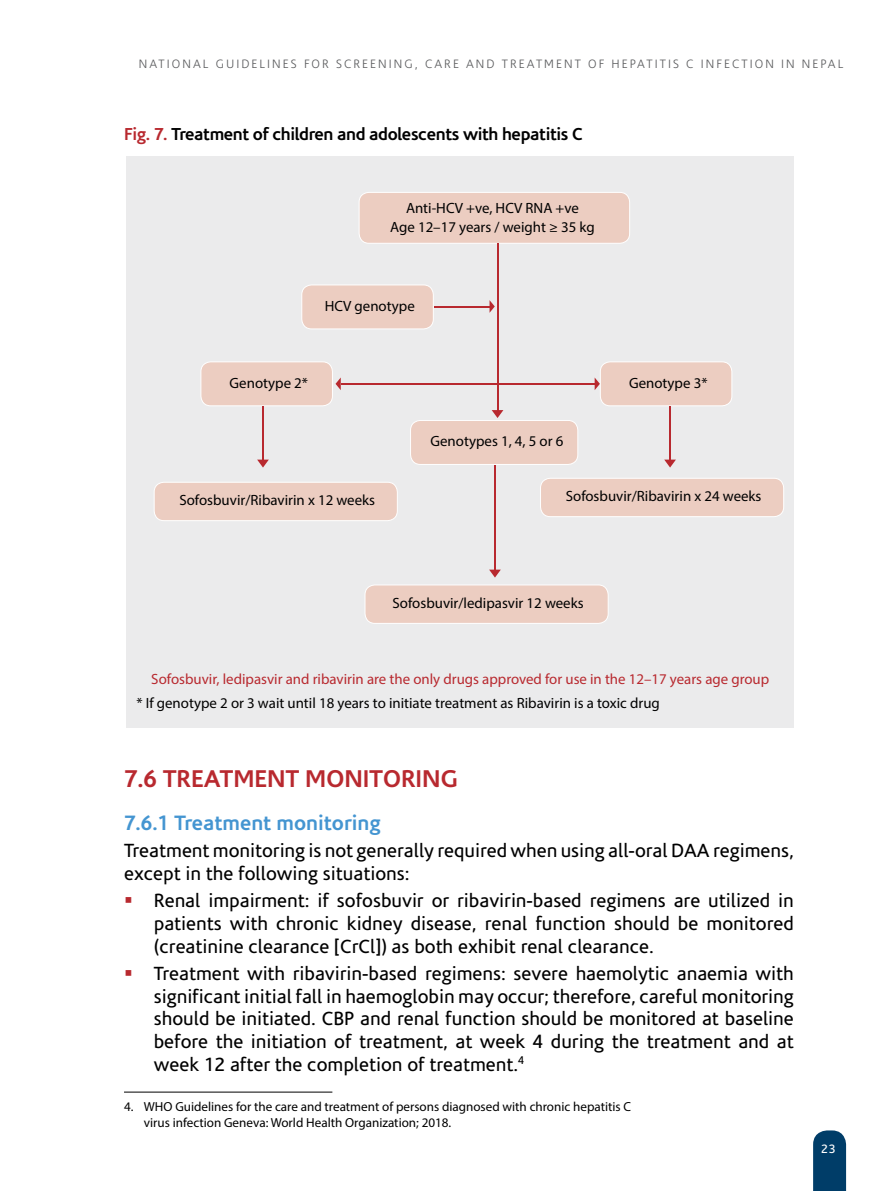
<style>
.page{position:relative;width:893px;height:1191px;background:#fff}
.page>*{position:absolute;margin:0;border:0;box-sizing:border-box;transform-origin:0 0}
.t1{font:700 24.5px "Corisande";color:#b8292f}
.t2{font:700 21px "Corisande";color:#4495d1}
.t3{font:19.25px/22.6px "Corisande";color:#000;text-align:justify}
.t4{font:700 17.5px "Corisande";letter-spacing:-.02em;color:#000}
.t5{font:14.88px/19.2px "Myriad Pro";color:#000;text-align:center}
.t6{font:14.88px "Myriad Pro";color:#b8292f}
.t7{font:13.12px/15.8px "Myriad Pro";color:#000}
.t8{font:300 12.25px "Corisande";letter-spacing:.17em;color:#58595b}
.t9{font:12.25px "Corisande";color:#fff}
.s1{color:#b8292f}
</style>
<div class="page">
<svg style="left:813px;top:1130px;width:33px;height:61px;background:#0c466f"></svg>
<div style="left:126px;top:156px;width:668px;height:571px;background:#ebebec"></div>
<div style="left:359px;top:192px;width:271px;height:51px;background:#eccdc1;border-radius:10px"></div>
<div style="left:359px;top:192px;width:271px;height:52px;border:1px solid #fff;border-radius:10px"></div>
<div style="left:302px;top:285px;width:131px;height:44px;background:#eccdc1;border-radius:10px"></div>
<div style="left:301px;top:284px;width:133px;height:45px;border:1px solid #fff;border-radius:10px"></div>
<div style="left:201px;top:362px;width:131px;height:44px;background:#eccdc1;border-radius:10px"></div>
<div style="left:200px;top:361px;width:133px;height:45px;border:1px solid #fff;border-radius:10px"></div>
<div style="left:600px;top:362px;width:132px;height:44px;background:#eccdc1;border-radius:10px"></div>
<div style="left:600px;top:361px;width:132px;height:45px;border:1px solid #fff;border-radius:10px"></div>
<div style="left:411px;top:420px;width:167px;height:44px;background:#eccdc1;border-radius:10px"></div>
<div style="left:410px;top:420px;width:168px;height:45px;border:1px solid #fff;border-radius:10px"></div>
<div style="left:365px;top:585px;width:243px;height:38px;background:#eccdc1;border-radius:10px"></div>
<div style="left:365px;top:584px;width:244px;height:40px;border:1px solid #fff;border-radius:10px"></div>
<div style="left:540px;top:478px;width:244px;height:38px;background:#eccdc1;border-radius:10px"></div>
<div style="left:540px;top:478px;width:244px;height:39px;border:1px solid #fff;border-radius:10px"></div>
<div style="left:154px;top:482px;width:243px;height:38px;background:#eccdc1;border-radius:10px"></div>
<div style="left:154px;top:482px;width:244px;height:39px;border:1px solid #fff;border-radius:10px"></div>
<svg style="left:490px;top:301px;width:5px;height:11px"></svg>
<svg style="left:595px;top:378px;width:5px;height:12px"></svg>
<svg style="left:336px;top:377px;width:5px;height:13px"></svg>
<hr style="left:434px;top:306px;width:56px;height:2px;background:#b8292f">
<hr style="left:341px;top:383px;width:255px;height:2px;background:#b8292f">
<hr style="left:494px;top:465px;width:2px;height:104px;background:#b8292f">
<hr style="left:669px;top:406px;width:2px;height:53px;background:#b8292f">
<hr style="left:262px;top:406px;width:2px;height:53px;background:#b8292f">
<hr style="left:497px;top:243px;width:2px;height:171px;background:#b8292f">
<svg style="left:492px;top:410px;width:11px;height:8px"></svg>
<svg style="left:489px;top:569px;width:12px;height:8px"></svg>
<svg style="left:664px;top:459px;width:12px;height:8px"></svg>
<svg style="left:257px;top:459px;width:12px;height:8px"></svg>
<hr style="left:124px;top:1091px;width:208px;height:1px;background:#000">
<p class="t8" style="left:139px;top:58px;width:706px">NATIONAL GUIDELIN ES FOR SCREEN ING , CARE AN D TREATMENT OF HEPATITIS C IN FECTION IN NEPAL</p>
<p class="t4" style="left:124px;top:124px;width:460px"><span class="s1">Fig. 7.</span> Treatment of children and adolescents with hepatitis C</p>
<p class="t5" style="left:390px;top:198px;width:206px">Anti-HCV +ve, HCV RNA +ve<br>Age 12–17 years / weight ≥ 35 kg</p>
<p class="t5" style="left:325px;top:296px;width:92px">HCV genotype</p>
<p class="t5" style="left:230px;top:373px;width:80px">Genotype 2*</p>
<p class="t5" style="left:629px;top:373px;width:80px">Genotype 3*</p>
<p class="t5" style="left:179px;top:490px;width:197px">Sofosbuvir/Ribavirin x 12 weeks</p>
<p class="t5" style="left:430px;top:431px;width:134px">Genotypes 1, 4, 5 or 6</p>
<p class="t5" style="left:566px;top:486px;width:197px">Sofosbuvir/Ribavirin x 24 weeks</p>
<p class="t5" style="left:393px;top:593px;width:193px">Sofosbuvir/ledipasvir 12 weeks</p>
<p class="t6" style="left:151px;top:670px;width:619px">Sofosbuvir, ledipasvir and ribavirin are the only drugs approved for use in the 12–17 years age group</p>
<p class="t5" style="left:136px;top:693px;width:525px">* If genotype 2 or 3 wait until 18 years to initiate treatment as Ribavirin is a toxic drug</p>
<p class="t1" style="left:124px;top:764px;width:336px">7.6 Treatment monitorin g</p>
<p class="t2" style="left:124px;top:810px;width:258px">7.6.1 Treatment monitoring</p>
<p class="t3" style="left:124px;top:840px;width:561px">Treatment monitoring is not generally required when using all-oral DAA</p>
<p class="t3" style="left:713px;top:840px;width:82px">regimens,</p>
<p class="t3" style="left:124px;top:862px;width:287px">except in the following situations:</p>
<p class="t3" style="left:154px;top:890px;width:641px;text-indent:-30px"><span class="s1">▪</span> Renal impairment: if sofosbuvir or ribavirin-based regimens are utilized in patients with chronic kidney disease, renal function should be monitored (creatinine clearance [CrCl]) as both exhibit renal clearance.</p>
<p class="t3" style="left:154px;top:962px;width:641px;text-indent:-30px"><span class="s1">▪</span> Treatment with ribavirin-based regimens: severe haemolytic anaemia with significant initial fall in haemoglobin may occur; therefore, careful monitoring should be initiated. CBP and renal function should be monitored at baseline before the initiation of treatment, at week 4 during the treatment and at week 12 after the completion of treatment.<sup>4</sup></p>
<p class="t7" style="left:144px;top:1099px;width:488px;text-indent:-20px">4. WHO Guidelines for the care and treatment of persons diagnosed with chronic hepatitis C virus infection Geneva: World Health Organization; 2018.</p>
<p class="t9" style="left:821px;top:1142px;width:16px">23</p>
</div>
